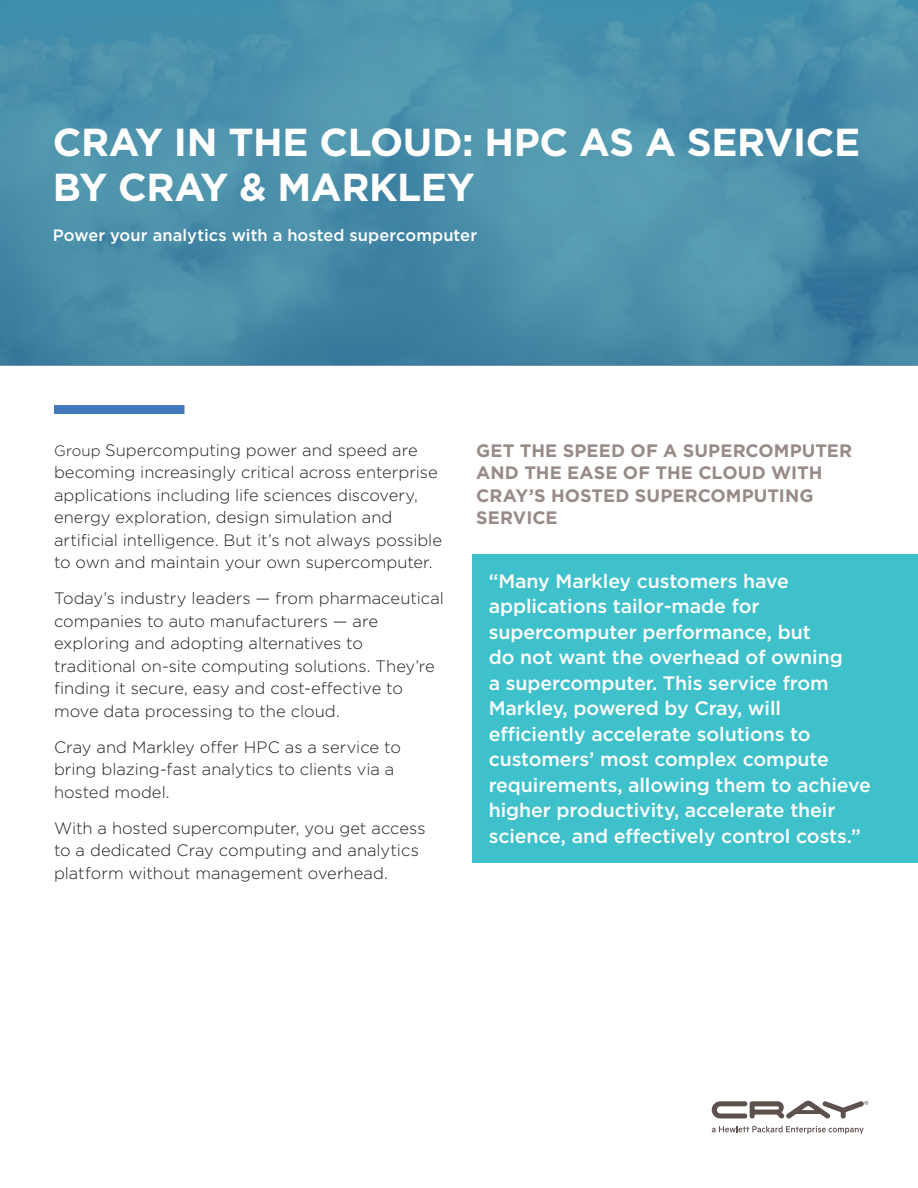
<style>
.page{position:relative;width:918px;height:1188px;background:#fff}
.page>*{position:absolute;margin:0;border:0;box-sizing:border-box;transform-origin:0 0}
.Title_1_-_Gotham_Bla{font:700 39px "Gotham";letter-spacing:-.01em;color:#fff}
.Pull-Quote_-_amazing{font:500 19.5px/25.5px "Gotham";letter-spacing:-.005em;color:#fff}
.Body_copy_1-_Gotham{font:700 18px/22.5px "Gotham";letter-spacing:.005em;color:#988b87}
.Header_1_-_Gotham_Bo{font:300 16.5px/22.5px "Gotham";color:#231f20}
.Intro_-_Gotham_Bold{font:500 16.5px "Gotham";letter-spacing:.005em;color:#fff}
.s1{font-size:15px}
</style>
<div class="page">
<svg style="left:0;top:0;width:918px;height:365px;fill:#4b90ac"></svg>
<svg style="left:712px;top:1126px;width:152px;height:8px"></svg>
<svg style="left:712px;top:1101px;width:156px;height:18px"></svg>
<div style="left:54px;top:405px;width:130px;height:9px;background:#4379bd"></div>
<div style="left:472px;top:554px;width:446px;height:309px;background:#3ec1cb"></div>
<p class="Title_1_-_Gotham_Bla" style="left:53px;top:116px;width:809px">CRAY IN THE CLOUD: HPC AS A SERVICE</p>
<p class="Title_1_-_Gotham_Bla" style="left:53px;top:161px;width:423px">BY CRAY &amp; MARKLEY</p>
<p class="Intro_-_Gotham_Bold" style="left:53px;top:224px;width:426px">Power your analytics with a hosted supercomputer</p>
<p class="Header_1_-_Gotham_Bo" style="left:54px;top:438px;width:390px"><span class="s1">Group</span> Supercomputing power and speed are becoming increasingly critical across enterprise applications including life sciences discovery, energy exploration, design simulation and artificial intelligence. But it’s not always possible to own and maintain your own supercomputer.</p>
<p class="Header_1_-_Gotham_Bo" style="left:54px;top:587px;width:391px">Today’s industry leaders — from pharmaceutical companies to auto manufacturers — are exploring and adopting alternatives to traditional on-site computing solutions. They’re finding it secure, easy and cost-effective to move data processing to the cloud.</p>
<p class="Header_1_-_Gotham_Bo" style="left:54px;top:735px;width:348px">Cray and Markley offer HPC as a service to bring blazing-fast analytics to clients via a hosted model.</p>
<p class="Header_1_-_Gotham_Bo" style="left:54px;top:816px;width:373px">With a hosted supercomputer, you get access to a dedicated Cray computing and analytics platform without management overhead.</p>
<p class="Body_copy_1-_Gotham" style="left:476px;top:439px;width:378px">GET THE SPEED OF A SUPERCOMPUTER<br>AND THE EASE OF THE CLOUD WITH<br>CRAY’S HOSTED SUPERCOMPUTING<br>SERVICE</p>
<p class="Pull-Quote_-_amazing" style="left:489px;top:568px;width:384px">“Many Markley customers have applications tailor-made for supercomputer performance, but<br>do not want the overhead of owning<br>a supercomputer. This service from Markley, powered by Cray, will efficiently accelerate solutions to customers’ most complex compute requirements, allowing them to achieve higher productivity, accelerate their science, and effectively control costs.”</p>
</div>
